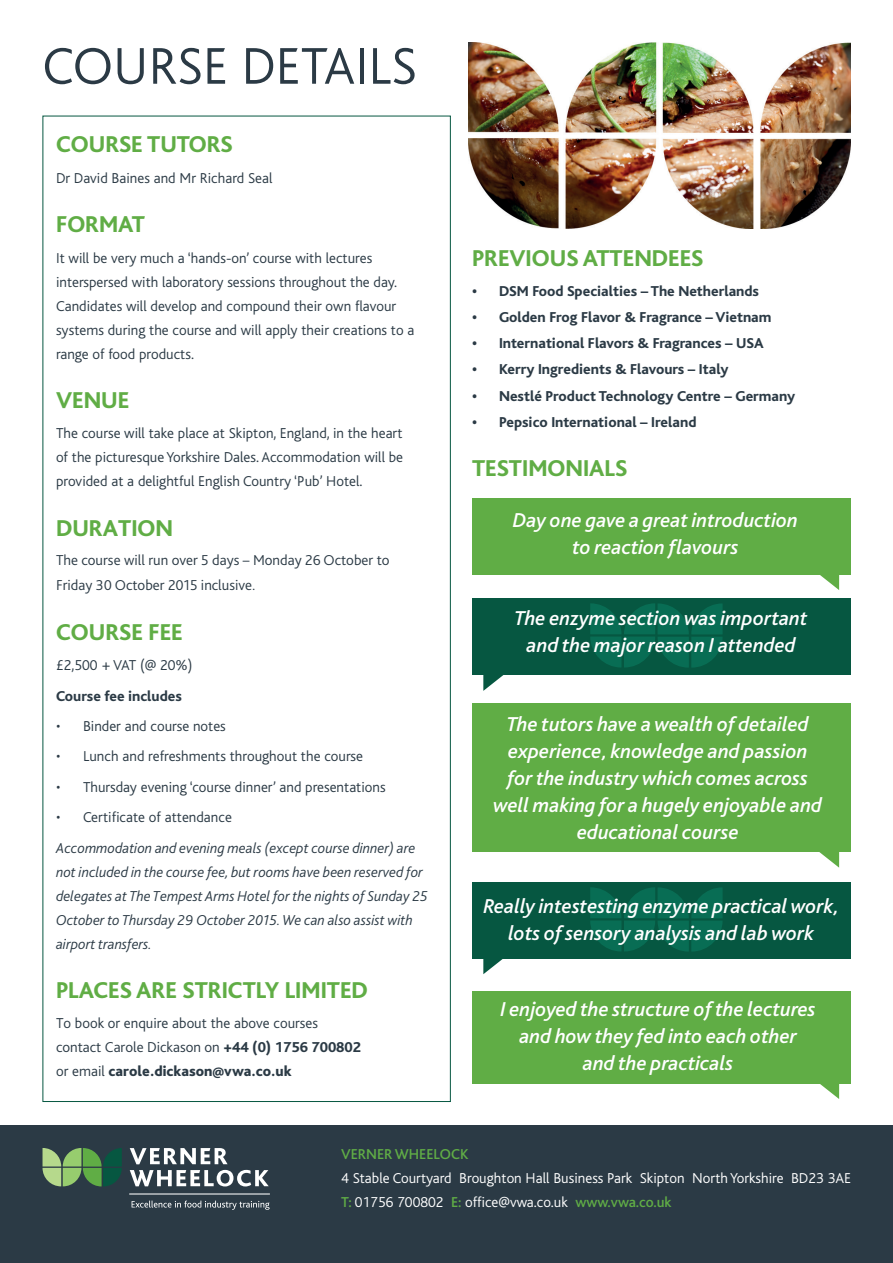
<style>
.page{position:relative;width:893px;height:1263px;background:#fff}
.page>*{position:absolute;margin:0;border:0;box-sizing:border-box;transform-origin:0 0}
.t1{font:300 54px "Bliss";color:#2b3a45}
.t2{font:800 24px "Bliss";color:#60ad45}
.t3{font:italic 500 21px/27px "Bliss";color:#fff;text-align:center}
.t4{font:300 15px/24px "Bliss";color:#2b3a45}
.t5{font:italic 300 15px/24px "Bliss Pro";color:#2b3a45}
.t6{font:800 15px "Bliss";color:#2b3a45}
.t7{font:300 15px/24px "Bliss";color:#fff}
.t8{font:300 15px/25.2px "Bliss Pro";color:#2b3a45}
.t9{font:800 15px/24px "Bliss Pro";color:#2b3a45}
.t10{font:500 15px "Bliss";color:#60ad45}
.s1{font-weight:300}
.s2{font-family:"Bliss"}
.s3{font-family:"Bliss";font-weight:300}
.s4{font-weight:500;color:#60ad45}
</style>
<div class="page">
<div style="left:0;top:1125px;width:893px;height:138px;background:#2b3a45"></div>
<svg style="left:132px;top:1200px;width:138px;height:10px"></svg>
<hr style="left:129px;top:1193px;width:141px;height:1px;background:#fff">
<svg style="left:43px;top:1148px;width:79px;height:38px"></svg>
<svg style="left:130px;top:1148px;width:98px;height:16px"></svg>
<svg style="left:130px;top:1170px;width:139px;height:16px"></svg>
<div style="left:472px;top:497px;width:378px;height:77px;background:#60ad45"></div>
<svg style="left:778px;top:574px;width:61px;height:16px"></svg>
<div style="left:472px;top:598px;width:378px;height:77px;background:#065741"></div>
<svg style="left:483px;top:675px;width:21px;height:16px"></svg>
<svg style="left:590px;top:603px;width:133px;height:65px"></svg>
<div style="left:472px;top:704px;width:378px;height:148px;background:#60ad45"></div>
<svg style="left:819px;top:852px;width:20px;height:16px"></svg>
<div style="left:472px;top:882px;width:378px;height:77px;background:#065741"></div>
<svg style="left:483px;top:959px;width:20px;height:15px"></svg>
<svg style="left:590px;top:887px;width:133px;height:64px"></svg>
<div style="left:472px;top:991px;width:378px;height:92px;background:#60ad45"></div>
<svg style="left:778px;top:1083px;width:61px;height:16px"></svg>
<img style="left:468px;top:43px;width:382px;height:185px">
<h1 class="t1" style="left:43px;top:38px;width:376px">COURSE DETAILS</h1>
<h2 class="t2" style="left:56px;top:132px;width:178px">COURSE TUTORS</h2>
<p class="t4" style="left:56px;top:166px;width:218px">Dr David Baines and Mr Richard Seal</p>
<h2 class="t2" style="left:56px;top:212px;width:90px">FORMAT</h2>
<p class="t4" style="left:56px;top:246px;width:360px">It will be very much a ‘hands-on’ course with lectures interspersed with laboratory sessions throughout the day.<br>Candidates will develop and compound their own flavour systems during the course and will apply their creations to a range of food products.</p>
<h2 class="t2" style="left:56px;top:388px;width:75px">VENUE</h2>
<p class="t4" style="left:56px;top:422px;width:349px;text-align:justify">The course will take place at Skipton, England, in the heart of the picturesque Yorkshire Dales. Accommodation will be provided at a delightful English Country ‘Pub’ Hotel.</p>
<h2 class="t2" style="left:56px;top:516px;width:119px">DURATION</h2>
<p class="t8" style="left:56px;top:547px;width:335px">The course will run over 5 days – Monday 26 October to<br>Friday 30 October 2015 inclusive.</p>
<h2 class="t2" style="left:56px;top:620px;width:128px">COURSE FEE</h2>
<p class="t4" style="left:56px;top:654px;width:138px">£2,500 + VAT (@ 20%)</p>
<p class="t6" style="left:56px;top:688px;width:127px">Course fee includes</p>
<p class="t4" style="left:56px;top:714px;width:171px">• Binder and course notes</p>
<p class="t4" style="left:56px;top:745px;width:309px">• Lunch and refreshments throughout the course</p>
<p class="t4" style="left:56px;top:775px;width:331px">• Thursday evening ‘course dinner’ and presentations</p>
<p class="t4" style="left:56px;top:805px;width:177px">• Certificate of attendance</p>
<p class="t5" style="left:56px;top:835px;width:373px">Accommodation and evening meals (except course dinner) are not included in the course fee, but rooms have been reserved for delegates at The Tempest Arms Hotel for the nights of Sunday 25<br>October to Thursday 29 October 2015. We can also assist with airport transfers.</p>
<h2 class="t2" style="left:56px;top:978px;width:313px">PLACES ARE STRICTLY LIMITED</h2>
<p class="t4" style="left:56px;top:1012px;width:263px">To book or enquire about the above courses</p>
<p class="t9" style="left:56px;top:1035px;width:306px"><span class="s1">contact Carole Dickason on</span> <span class="s2">+44 (0) 1756 700802 </span><span class="s3">or email</span> carole.dickason@vwa.co.uk</p>
<h2 class="t2" style="left:472px;top:245px;width:233px">PREVIOUS ATTENDEES</h2>
<p class="t6" style="left:472px;top:283px;width:289px">• DSM Food Specialties – The Netherlands</p>
<p class="t6" style="left:472px;top:309px;width:301px">• Golden Frog Flavor &amp; Fragrance – Vietnam</p>
<p class="t6" style="left:472px;top:336px;width:293px">• International Flavors &amp; Fragrances – USA</p>
<p class="t6" style="left:472px;top:362px;width:258px">• Kerry Ingredients &amp; Flavours – Italy</p>
<p class="t6" style="left:472px;top:388px;width:325px">• Nestlé Product Technology Centre – Germany</p>
<p class="t6" style="left:472px;top:414px;width:226px">• Pepsico International – Ireland</p>
<h2 class="t2" style="left:472px;top:456px;width:157px">TESTIMONIALS</h2>
<h3 class="t3" style="left:513px;top:507px;width:287px">Day one gave a great introduction to reaction flavours</h3>
<h3 class="t3" style="left:515px;top:605px;width:294px">The enzyme section was important and the major reason I attended</h3>
<h3 class="t3" style="left:494px;top:711px;width:330px">The tutors have a wealth of detailed experience, knowledge and passion for the industry which comes across well making for a hugely enjoyable and educational course</h3>
<h3 class="t3" style="left:483px;top:893px;width:357px">Really intestesting enzyme practical work, lots of sensory analysis and lab work</h3>
<h3 class="t3" style="left:500px;top:996px;width:317px">I enjoyed the structure of the lectures and how they fed into each other<br>and the practicals</h3>
<p class="t10" style="left:341px;top:1147px;width:129px">VERNER WHEELOCK</p>
<p class="t7" style="left:341px;top:1167px;width:511px">4 Stable Courtyard Broughton Hall Business Park Skipton North Yorkshire BD23 3AE<br><span class="s4">T:</span> 01756 700802 <span class="s4">E:</span> office@vwa.co.uk <span class="s4">www.vwa.co.uk</span></p>
</div>
